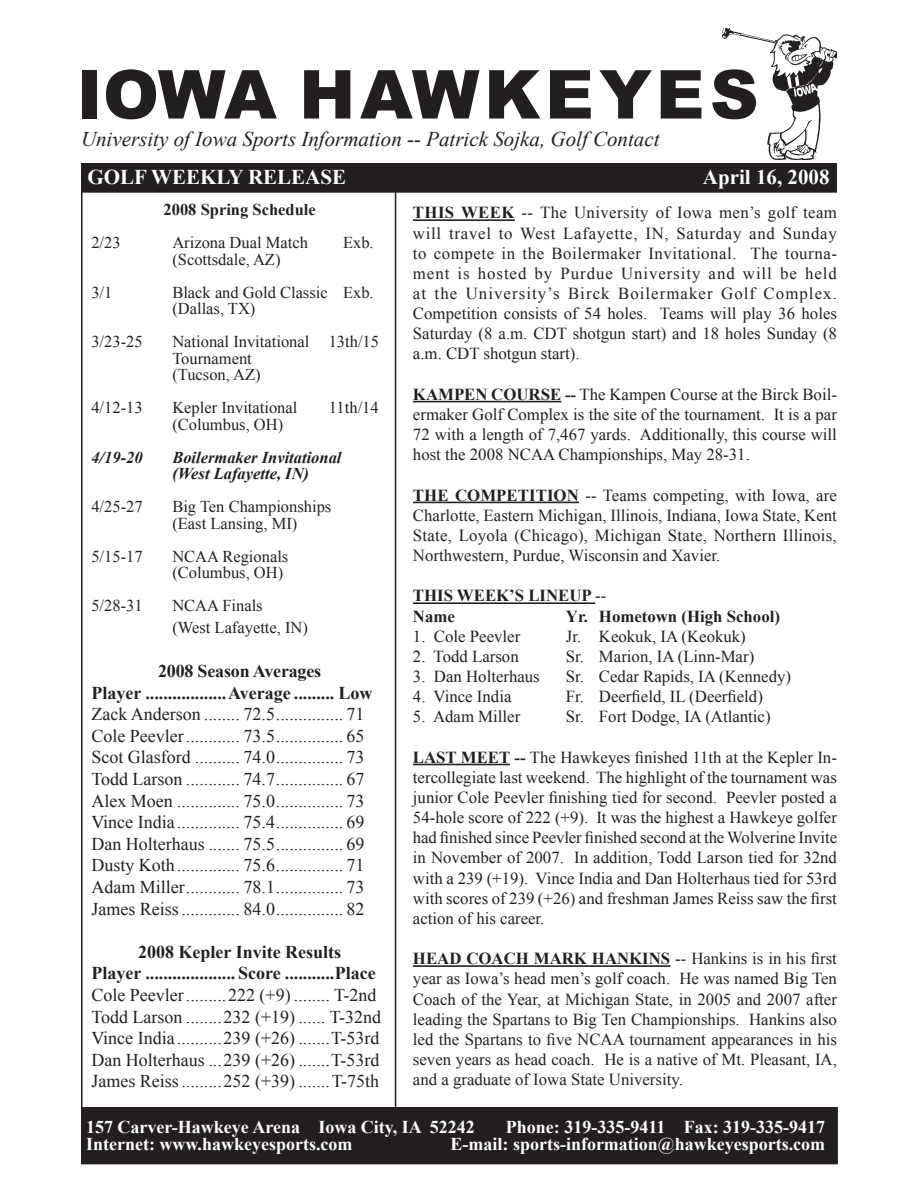
<style>
.page{position:relative;width:918px;height:1188px;background:#fff}
.page>*{position:absolute;margin:0;border:0;box-sizing:border-box;transform-origin:0 0}
.t1{font:900 67.5px "Arial";letter-spacing:.065em;color:#231f20}
.t2{font:italic 21px "Times New Roman";color:#231f20}
.t3{font:700 21px "Times New Roman";color:#fff}
.t4{font:18px/21.6px "Times New Roman";color:#231f20;text-align:justify}
.t5{font:700 18px "Times New Roman";color:#fff}
.t6{font:700 18px/21.6px "Times New Roman";color:#231f20}
.t7{font:16.8px/20.1px "Times New Roman";color:#231f20;text-align:justify}
.t8{font:700 16.8px/20.1px "Times New Roman";color:#231f20}
.t9{font:16.5px/16.5px "Times New Roman";color:#231f20}
.t10{font:italic 700 16.5px/16.5px "Times New Roman";color:#231f20}
.t11{font:700 16.5px "Times New Roman";color:#231f20}
.s1{font-weight:700}
.s2{font-weight:400}
</style>
<div class="page">
<img style="left:722px;top:29px;width:115px;height:130px">
<div style="left:82px;top:164px;width:754px;height:28px;background:#231f20"></div>
<div style="left:81px;top:163px;width:756px;height:30px;border:2px solid #231f20"></div>
<div style="left:82px;top:1108px;width:755px;height:56px;background:#231f20"></div>
<div style="left:81px;top:1107px;width:757px;height:57px;border:2px solid #231f20"></div>
<div style="left:81px;top:190px;width:315px;height:922px;border:2px solid #231f20"></div>
<hr style="left:413px;top:219px;width:102px;height:2px;background:#231f20">
<hr style="left:413px;top:401px;width:148px;height:1px;background:#231f20">
<hr style="left:413px;top:502px;width:166px;height:1px;background:#231f20">
<hr style="left:413px;top:602px;width:182px;height:2px;background:#231f20">
<hr style="left:413px;top:764px;width:97px;height:1px;background:#231f20">
<hr style="left:413px;top:965px;width:257px;height:2px;background:#231f20">
<h1 class="t1" style="left:77px;top:45px;width:684px">IOWA HAWKEYES</h1>
<p class="t2" style="left:81px;top:125px;width:580px">University of Iowa Sports Information -- Patrick Sojka, Golf Contact</p>
<p class="t3" style="left:87px;top:162px;width:260px">GOLF WEEKLY RELEASE</p>
<p class="t3" style="left:703px;top:163px;width:128px">April 16, 2008</p>
<p class="t11" style="left:164px;top:198px;width:154px">2008 Spring Schedule</p>
<p class="t9" style="left:91px;top:234px;width:31px">2/23</p>
<p class="t9" style="left:172px;top:234px;width:137px">Arizona Dual Match</p>
<p class="t9" style="left:343px;top:234px;width:32px">Exb.</p>
<p class="t9" style="left:172px;top:251px;width:110px">(Scottsdale, AZ)</p>
<p class="t9" style="left:91px;top:284px;width:23px">3/1</p>
<p class="t9" style="left:172px;top:284px;width:203px">Black and Gold Classic Exb. (Dallas, TX)</p>
<p class="t9" style="left:91px;top:333px;width:53px">3/23-25</p>
<p class="t9" style="left:172px;top:333px;width:208px">National Invitational 13th/15<br>Tournament<br>(Tucson, AZ)</p>
<p class="t9" style="left:91px;top:399px;width:53px">4/12-13</p>
<p class="t9" style="left:172px;top:399px;width:127px">Kepler Invitational</p>
<p class="t9" style="left:329px;top:399px;width:51px">11th/14</p>
<p class="t9" style="left:172px;top:416px;width:112px">(Columbus, OH)</p>
<p class="t10" style="left:91px;top:448px;width:53px">4/19-20</p>
<p class="t10" style="left:172px;top:448px;width:171px">Boilermaker Invitational (West Lafayette, IN)</p>
<p class="t9" style="left:91px;top:498px;width:53px">4/25-27</p>
<p class="t9" style="left:172px;top:498px;width:160px">Big Ten Championships (East Lansing, MI)</p>
<p class="t9" style="left:91px;top:548px;width:53px">5/15-17</p>
<p class="t9" style="left:172px;top:548px;width:117px">NCAA Regionals (Columbus, OH)</p>
<p class="t9" style="left:91px;top:597px;width:53px">5/28-31</p>
<p class="t9" style="left:172px;top:594px;width:137px;line-height:22.2px">NCAA Finals<br>(West Lafayette, IN)</p>
<p class="t6" style="left:91px;top:660px;width:282px;text-indent:67px">2008 Season Averages<br>Player ..................Average ......... Low</p>
<p class="t4" style="left:91px;top:703px;width:275px">Zack Anderson ........ 72.5 ............... 71<br>Cole Peevler ............ 73.5 ............... 65<br>Scot Glasford .......... 74.0 ............... 73<br>Todd Larson ............ 74.7 ............... 67<br>Alex Moen .............. 75.0 ............... 73<br>Vince India .............. 75.4 ............... 69<br>Dan Holterhaus ....... 75.5 ............... 69<br>Dusty Koth .............. 75.6 ............... 71<br>Adam Miller ............ 78.1 ............... 73<br>James Reiss ............. 84.0 ............... 82</p>
<p class="t6" style="left:91px;top:941px;width:286px;text-indent:47px">2008 Kepler Invite Results<br>Player .................... Score ...........Place</p>
<p class="t4" style="left:91px;top:984px;width:291px;text-align:left">Cole Peevler .........222 (+9) ........ T-2nd Todd Larson ........232 (+19) ...... T-32nd Vince India ..........239 (+26) .......T-53rd Dan Holterhaus ...239 (+26) .......T-53rd James Reiss .........252 (+39) .......T-75th</p>
<p class="t7" style="left:413px;top:202px;width:426px"><span class="s1">THIS WEEK</span> -- The University of Iowa men’s golf team will travel to West Lafayette, IN, Saturday and Sunday to compete in the Boilermaker Invitational. The tourna&shy;ment is hosted by Purdue University and will be held at the University’s Birck Boilermaker Golf Complex.<br>Competition consists of 54 holes. Teams will play 36 holes Saturday (8 a.m. CDT shotgun start) and 18 holes Sunday (8 a.m. CDT shotgun start).</p>
<p class="t7" style="left:413px;top:384px;width:426px"><span class="s1">KAMPEN COURSE --</span> The Kampen Course at the Birck Boil&shy;ermaker Golf Complex is the site of the tournament. It is a par 72 with a length of 7,467 yards. Additionally, this course will host the 2008 NCAA Championships, May 28-31.</p>
<p class="t7" style="left:413px;top:485px;width:426px"><span class="s1">THE COMPETITION</span> -- Teams competing, with Iowa, are Charlotte, Eastern Michigan, Illinois, Indiana, Iowa State, Kent State, Loyola (Chicago), Michigan State, Northern Illinois, Northwestern, Purdue, Wisconsin and Xavier.</p>
<p class="t8" style="left:413px;top:585px;width:195px">THIS WEEK’S LINEUP <span class="s2">--<br></span>Name</p>
<p class="t8" style="left:566px;top:605px;width:216px">Yr. Hometown (High School)</p>
<p class="t7" style="left:413px;top:626px;width:109px">1. Cole Peevler</p>
<p class="t7" style="left:566px;top:626px;width:181px">Jr. Keokuk, IA (Keokuk)</p>
<p class="t7" style="left:413px;top:646px;width:107px">2. Todd Larson</p>
<p class="t7" style="left:566px;top:646px;width:190px">Sr. Marion, IA (Linn-Mar)</p>
<p class="t7" style="left:413px;top:666px;width:128px">3. Dan Holterhaus</p>
<p class="t7" style="left:566px;top:666px;width:227px">Sr. Cedar Rapids, IA (Kennedy)</p>
<p class="t7" style="left:413px;top:686px;width:100px">4. Vince India</p>
<p class="t7" style="left:566px;top:686px;width:199px">Fr. Deerfield, IL (Deerfield)</p>
<p class="t7" style="left:413px;top:706px;width:109px">5. Adam Miller</p>
<p class="t7" style="left:566px;top:706px;width:206px">Sr. Fort Dodge, IA (Atlantic)</p>
<p class="t7" style="left:413px;top:747px;width:426px"><span class="s1">LAST MEET --</span> The Hawkeyes finished 11th at the Kepler In&shy;tercollegiate last weekend. The highlight of the tournament was junior Cole Peevler finishing tied for second. Peevler posted a 54-hole score of 222 (+9). It was the highest a Hawkeye golfer had finished since Peevler finished second at the Wolverine Invite in November of 2007. In addition, Todd Larson tied for 32nd with a 239 (+19). Vince India and Dan Holterhaus tied for 53rd with scores of 239 (+26) and freshman James Reiss saw the first action of his career.</p>
<p class="t7" style="left:413px;top:948px;width:426px"><span class="s1">HEAD COACH MARK HANKINS</span> -- Hankins is in his first year as Iowa’s head men’s golf coach. He was named Big Ten Coach of the Year, at Michigan State, in 2005 and 2007 after leading the Spartans to Big Ten Championships. Hankins also led the Spartans to five NCAA tournament appearances in his seven years as head coach. He is a native of Mt. Pleasant, IA, and a graduate of Iowa State University.</p>
<p class="t5" style="left:86px;top:1114px;width:390px">157 Carver-Hawkeye Arena Iowa City, IA 52242</p>
<p class="t5" style="left:506px;top:1114px;width:321px">Phone: 319-335-9411 Fax: 319-335-9417</p>
<p class="t5" style="left:86px;top:1132px;width:268px">Internet: www.hawkeyesports.com</p>
<p class="t5" style="left:451px;top:1132px;width:376px">E-mail: sports-information@hawkeyesports.com</p>
</div>
